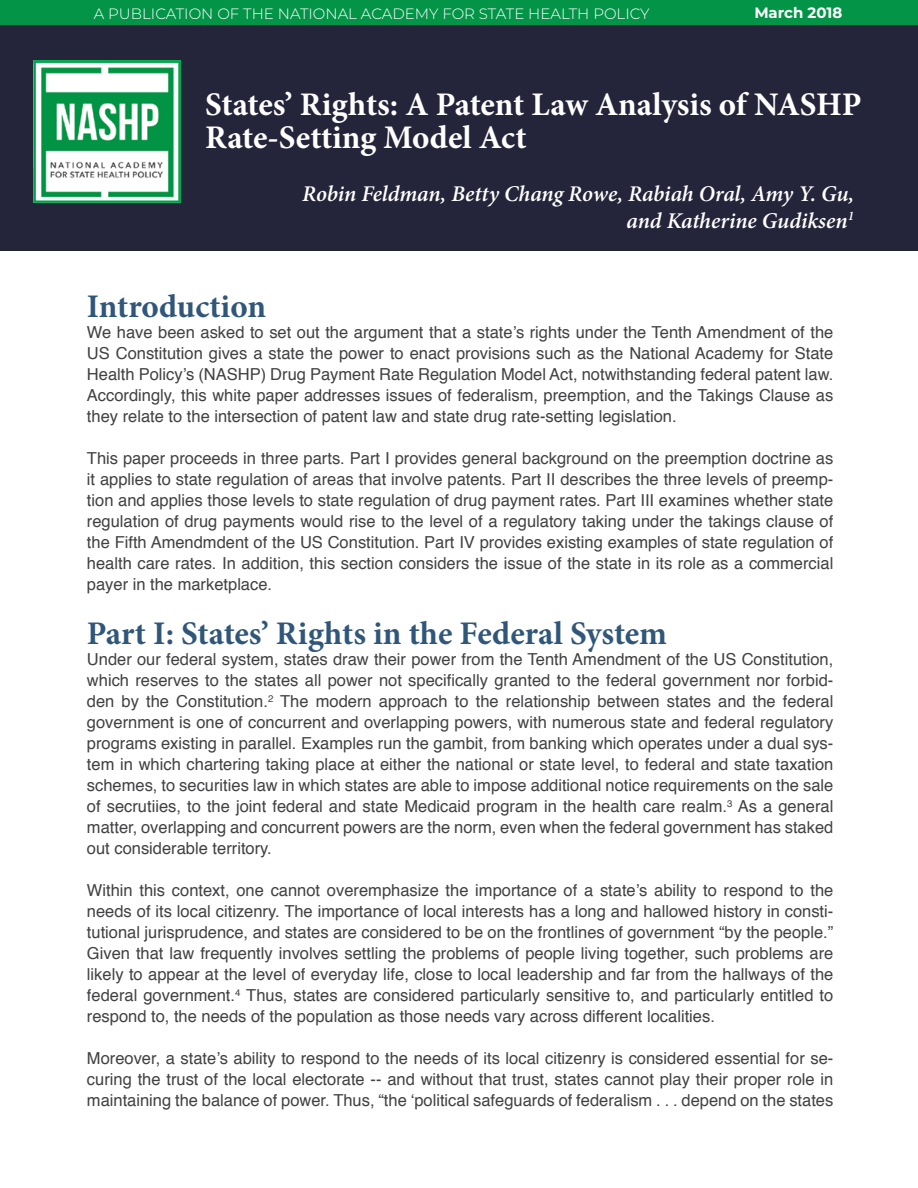
<style>
.page{position:relative;width:918px;height:1188px;background:#fff}
.page>*{position:absolute;margin:0;border:0;box-sizing:border-box;transform-origin:0 0}
.t1{font:700 33px/33px "Minion Pro";letter-spacing:-.005em;color:#fff}
.t2{font:700 33px "Minion Pro";letter-spacing:-.005em;color:#30577a}
.t3{font:italic 600 22.5px/27px "Minion Pro";letter-spacing:-.005em;color:#fff;text-align:right}
.t4{font:16.5px/21px "Helvetica";color:#414042;text-align:justify}
.t5{font:300 15px "Montserrat";color:#fff}
.t6{font:700 15px "Montserrat";color:#fff}
</style>
<div class="page">
<div style="left:0;top:24px;width:918px;height:227px;background:#24243a"></div>
<img style="left:33px;top:60px;width:148px;height:142px">
<div style="left:0;top:0;width:918px;height:24px;background:#039447"></div>
<p class="t5" style="left:94px;top:4px;width:557px">A PUBLICATION OF THE NATIONAL ACADEMY FOR STATE HEALTH POLICY</p>
<p class="t6" style="left:754px;top:2px;width:90px">March 2018</p>
<h1 class="t1" style="left:205px;top:88px;width:658px">States’ Rights: A Patent Law Analysis of NASHP<br>Rate-Setting Model Act</h1>
<h2 class="t3" style="left:302px;top:180px;width:554px">Robin Feldman, Betty Chang Rowe, Rabiah Oral, Amy Y. Gu, and Katherine Gudiksen<sup>1</sup></h2>
<h1 class="t2" style="left:87px;top:284px;width:181px">Introduction</h1>
<p class="t4" style="left:87px;top:323px;width:748px">We have been asked to set out the argument that a state’s rights under the Tenth Amendment of the US Constitution gives a state the power to enact provisions such as the National Academy for State Health Policy’s (NASHP) Drug Payment Rate Regulation Model Act, notwithstanding federal patent law.<br>Accordingly, this white paper addresses issues of federalism, preemption, and the Takings Clause as they relate to the intersection of patent law and state drug rate-setting legislation.</p>
<p class="t4" style="left:87px;top:449px;width:748px">This paper proceeds in three parts. Part I provides general background on the preemption doctrine as it applies to state regulation of areas that involve patents. Part II describes the three levels of preemp&shy;tion and applies those levels to state regulation of drug payment rates. Part III examines whether state regulation of drug payments would rise to the level of a regulatory taking under the takings clause of the Fifth Amendmdent of the US Constitution. Part IV provides existing examples of state regulation of health care rates. In addition, this section considers the issue of the state in its role as a commercial payer in the marketplace.</p>
<h1 class="t2" style="left:87px;top:611px;width:581px">Part I: States’ Rights in the Federal System</h1>
<p class="t4" style="left:87px;top:650px;width:748px">Under our federal system, states draw their power from the Tenth Amendment of the US Constitution, which reserves to the states all power not specifically granted to the federal government nor forbid&shy;den by the Constitution.<sup>2</sup> The modern approach to the relationship between states and the federal government is one of concurrent and overlapping powers, with numerous state and federal regulatory programs existing in parallel. Examples run the gambit, from banking which operates under a dual sys&shy;tem in which chartering taking place at either the national or state level, to federal and state taxation schemes, to securities law in which states are able to impose additional notice requirements on the sale of secrutiies, to the joint federal and state Medicaid program in the health care realm.<sup>3</sup> As a general matter, overlapping and concurrent powers are the norm, even when the federal government has staked out considerable territory.</p>
<p class="t4" style="left:87px;top:881px;width:748px">Within this context, one cannot overemphasize the importance of a state’s ability to respond to the needs of its local citizenry. The importance of local interests has a long and hallowed history in consti&shy;tutional jurisprudence, and states are considered to be on the frontlines of government “by the people.” Given that law frequently involves settling the problems of people living together, such problems are likely to appear at the level of everyday life, close to local leadership and far from the hallways of the federal government.<sup>4</sup> Thus, states are considered particularly sensitive to, and particularly entitled to respond to, the needs of the population as those needs vary across different localities.</p>
<p class="t4" style="left:87px;top:1049px;width:748px">Moreover, a state’s ability to respond to the needs of its local citizenry is considered essential for se&shy;curing the trust of the local electorate -- and without that trust, states cannot play their proper role in maintaining the balance of power. Thus, “the ‘political safeguards of federalism . . . depend on the states</p>
</div>
